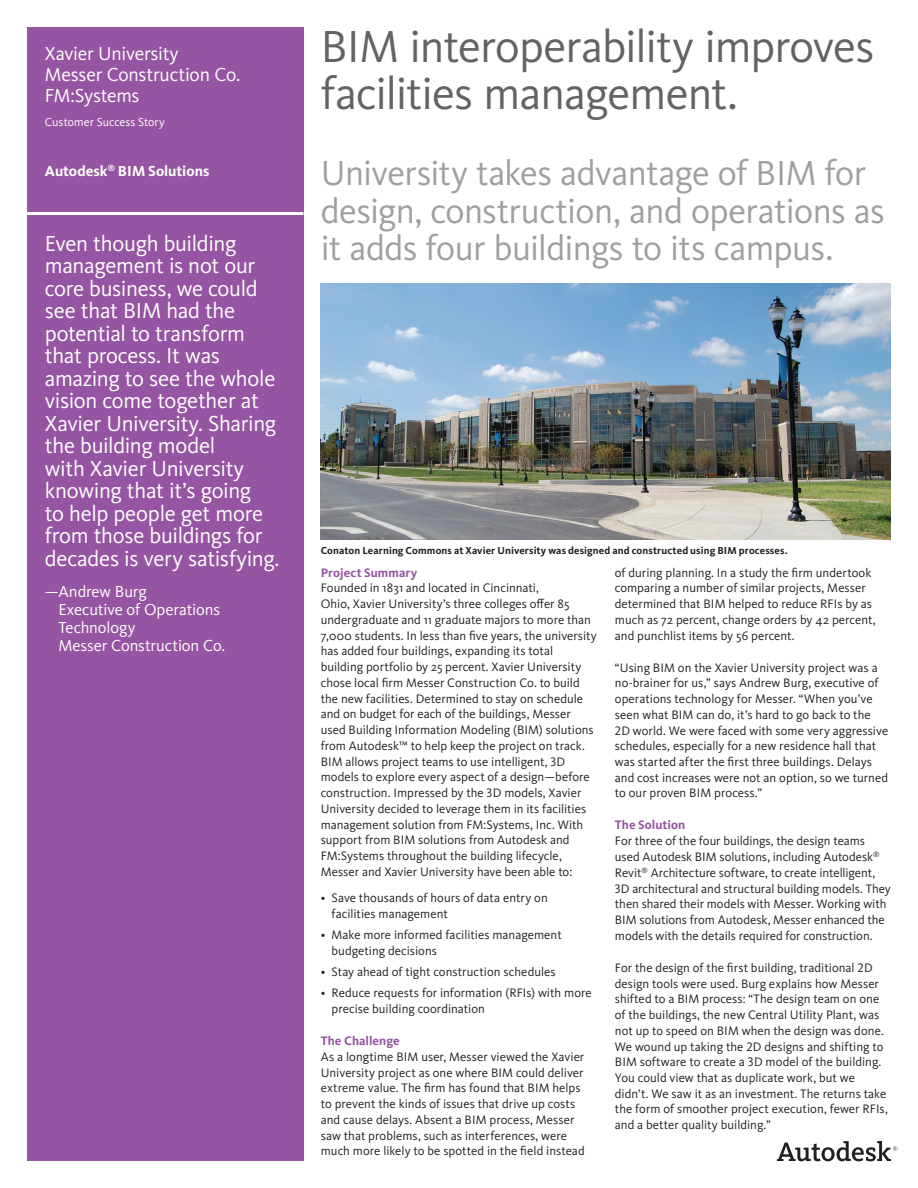
<style>
.page{position:relative;width:918px;height:1188px;background:#fff}
.page>*{position:absolute;margin:0;border:0;box-sizing:border-box;transform-origin:0 0}
.t1{font:46.5px/46.5px "Kievit Pro";letter-spacing:-.02em;color:#636366}
.t2{font:36px/37.5px "Kievit Pro";letter-spacing:-.02em;color:#9d9fa2}
.t3{font:22.5px/22.5px "Kievit Pro";letter-spacing:-.015em;color:#fff}
.t4{font:19.5px/21px "Kievit Pro";letter-spacing:-.015em;color:#fff}
.t5{font:16.5px/18px "Kievit Pro";letter-spacing:-.005em;color:#fff}
.t6{font:700 15px "Kievit Pro";color:#fff}
.t7{font:12.75px/15.8px "Kievit Pro";color:#231f20}
.t8{font:700 12.75px "Kievit Pro";letter-spacing:.005em;color:#9655a2}
.t9{font:12px "Kievit Pro";letter-spacing:.005em;color:#fff}
.t10{font:700 10.5px "Kievit Pro";letter-spacing:.01em;color:#231f20}
</style>
<div class="page">
<img style="left:321px;top:284px;width:570px;height:256px">
<div style="left:27px;top:27px;width:276px;height:1134px;background:#9655a2"></div>
<hr style="left:27px;top:212px;width:276px;height:3px;background:#fff">
<svg style="left:777px;top:1141px;width:120px;height:20px"></svg>
<h3 class="t4" style="left:45px;top:43px;width:197px">Xavier University<br>Messer Construction Co.<br>FM:Systems</h3>
<p class="t9" style="left:45px;top:115px;width:121px">Customer Success Story</p>
<p class="t6" style="left:45px;top:161px;width:166px">Autodesk<sup>®</sup> BIM Solutions</p>
<p class="t3" style="left:45px;top:232px;width:236px">Even though building management is not our core business, we could see that BIM had the potential to transform that process. It was amazing to see the whole vision come together at<br>Xavier University. Sharing the building model<br>with Xavier University knowing that it’s going<br>to help people get more from those buildings for decades is very satisfying.</p>
<p class="t5" style="left:58px;top:582px;width:168px;text-indent:-13px">—Andrew Burg<br>Executive of Operations<br>Technology<br>Messer Construction Co.</p>
<h1 class="t1" style="left:321px;top:23px;width:555px">BIM interoperability improves facilities management.</h1>
<h2 class="t2" style="left:321px;top:154px;width:566px">University takes advantage of BIM for design, construction, and operations as it adds four buildings to its campus.</h2>
<p class="t10" style="left:321px;top:544px;width:469px">Conaton Learning Commons at Xavier University was designed and constructed using BIM processes.</p>
<p class="t8" style="left:321px;top:565px;width:98px">Project Summary</p>
<p class="t7" style="left:321px;top:580px;width:278px">Founded in 1831 and located in Cincinnati,<br>Ohio, Xavier University’s three colleges offer 85 undergraduate and 11 graduate majors to more than 7,000 students. In less than five years, the university has added four buildings, expanding its total building portfolio by 25 percent. Xavier University chose local firm Messer Construction Co. to build the new facilities. Determined to stay on schedule and on budget for each of the buildings, Messer used Building Information Modeling (BIM) solutions from Autodesk™ to help keep the project on track.<br>BIM allows project teams to use intelligent, 3D models to explore every aspect of a design—before construction. Impressed by the 3D models, Xavier University decided to leverage them in its facilities management solution from FM:Systems, Inc. With support from BIM solutions from Autodesk and FM:Systems throughout the building lifecycle, Messer and Xavier University have been able to:</p>
<p class="t7" style="left:332px;top:890px;width:218px;text-indent:-11px">• Save thousands of hours of data entry on facilities management</p>
<p class="t7" style="left:332px;top:927px;width:232px;text-indent:-11px">• Make more informed facilities management budgeting decisions</p>
<p class="t7" style="left:321px;top:964px;width:236px">• Stay ahead of tight construction schedules</p>
<p class="t7" style="left:332px;top:985px;width:262px;text-indent:-11px">• Reduce requests for information (RFIs) with more precise building coordination</p>
<p class="t8" style="left:321px;top:1033px;width:81px">The Challenge</p>
<p class="t7" style="left:321px;top:1049px;width:265px">As a longtime BIM user, Messer viewed the Xavier University project as one where BIM could deliver extreme value. The firm has found that BIM helps to prevent the kinds of issues that drive up costs and cause delays. Absent a BIM process, Messer saw that problems, such as interferences, were much more likely to be spotted in the field instead</p>
<p class="t7" style="left:615px;top:564px;width:262px">of during planning. In a study the firm undertook comparing a number of similar projects, Messer determined that BIM helped to reduce RFIs by as much as 72 percent, change orders by 42 percent, and punchlist items by 56 percent.</p>
<p class="t7" style="left:615px;top:659px;width:275px">“Using BIM on the Xavier University project was a no-brainer for us,” says Andrew Burg, executive of operations technology for Messer. “When you’ve seen what BIM can do, it’s hard to go back to the 2D world. We were faced with some very aggressive schedules, especially for a new residence hall that was started after the first three buildings. Delays and cost increases were not an option, so we turned to our proven BIM process.”</p>
<p class="t8" style="left:615px;top:817px;width:72px">The Solution</p>
<p class="t7" style="left:615px;top:833px;width:278px">For three of the four buildings, the design teams used Autodesk BIM solutions, including Autodesk<sup>® </sup>Revit<sup>®</sup> Architecture software, to create intelligent, 3D architectural and structural building models. They then shared their models with Messer. Working with BIM solutions from Autodesk, Messer enhanced the models with the details required for construction.</p>
<p class="t7" style="left:615px;top:960px;width:275px">For the design of the first building, traditional 2D design tools were used. Burg explains how Messer shifted to a BIM process: “The design team on one of the buildings, the new Central Utility Plant, was not up to speed on BIM when the design was done.<br>We wound up taking the 2D designs and shifting to BIM software to create a 3D model of the building.<br>You could view that as duplicate work, but we didn’t. We saw it as an investment. The returns take the form of smoother project execution, fewer RFIs, and a better quality building.”</p>
</div>
